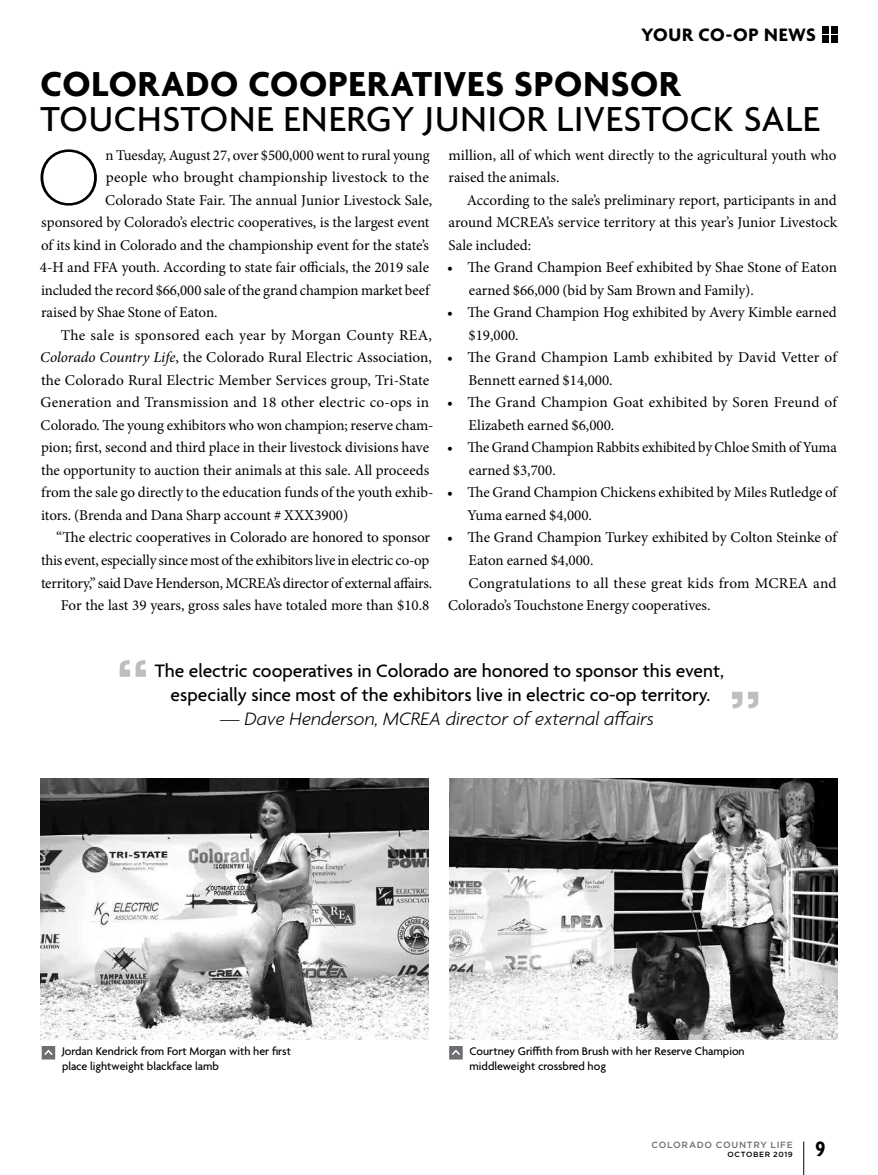
<style>
.page{position:relative;width:878px;height:1175px;background:#fff}
.page>*{position:absolute;margin:0;border:0;box-sizing:border-box;transform-origin:0 0}
.t1{font:100 85.5px "Agenda";color:#000}
.t2{font:500 37.5px "Agenda";letter-spacing:.015em;color:#000}
.t3{font:700 37.5px "Agenda";letter-spacing:.015em;color:#000}
.t4{font:700 condensed 22.5px "Agenda";color:#000}
.t5{font:500 19.5px/24px "Agenda";color:#000;text-align:center}
.t6{font:italic 300 19.5px "Agenda";color:#000}
.t7{font:700 19.5px "Agenda";letter-spacing:.03em;color:#000}
.t8{font:15px/22.5px "Minion Pro";color:#000}
.t9{font:500 12px/14.4px "Agenda";color:#000}
.t10{font:500 9px "Gotham HTF";letter-spacing:.075em;color:#6d6e71}
.t11{font:500 7.5px "Gotham HTF";letter-spacing:.085em;color:#000}
.s1{font-style:italic}
</style>
<div class="page">
<svg style="left:449px;top:1046px;width:13px;height:13px"></svg>
<svg style="left:42px;top:1046px;width:13px;height:13px"></svg>
<img style="left:40px;top:778px;width:389px;height:261px">
<img style="left:449px;top:778px;width:388px;height:261px">
<svg style="left:120px;top:660px;width:26px;height:17px"></svg>
<svg style="left:732px;top:691px;width:26px;height:17px"></svg>
<hr style="left:803px;top:1141px;width:1px;height:33px;background:#000">
<div style="left:830px;top:36px;width:7px;height:7px;background:#000"></div>
<div style="left:830px;top:26px;width:7px;height:7px;background:#000"></div>
<div style="left:821px;top:36px;width:7px;height:7px;background:#000"></div>
<div style="left:821px;top:26px;width:7px;height:7px;background:#000"></div>
<h3 class="t7" style="left:641px;top:24px;width:176px">YOUR CO-OP NEWS</h3>
<h2 class="t3" style="left:40px;top:64px;width:641px">COLORADO COOPERATIVES SPONSOR</h2>
<h2 class="t2" style="left:40px;top:99px;width:780px">TOUCHSTONE ENERGY JUNIOR LIVESTOCK SALE</h2>
<h1 class="t1" style="left:37px;top:131px;width:65px">O</h1>
<p class="t8" style="left:105px;top:144px;width:325px">n Tuesday, August 27, over $500,000 went to rural young</p>
<p class="t8" style="left:106px;top:166px;width:325px">people who brought championship livestock to the</p>
<p class="t8" style="left:105px;top:189px;width:329px">Colorado State Fair. The annual Junior Livestock Sale,</p>
<p class="t8" style="left:41px;top:211px;width:390px">sponsored by Colorado’s electric cooperatives, is the largest event</p>
<p class="t8" style="left:41px;top:234px;width:389px">of its kind in Colorado and the championship event for the state’s</p>
<p class="t8" style="left:40px;top:256px;width:391px">4-H and FFA youth. According to state fair officials, the 2019 sale</p>
<p class="t8" style="left:41px;top:279px;width:390px">included the record $66,000 sale of the grand champion market beef</p>
<p class="t8" style="left:41px;top:301px;width:178px">raised by Shae Stone of Eaton.</p>
<p class="t8" style="left:61px;top:324px;width:373px">The sale is sponsored each year by Morgan County REA,</p>
<p class="t8" style="left:40px;top:346px;width:393px"><span class="s1">Colorado Country Life</span>, the Colorado Rural Electric Association,</p>
<p class="t8" style="left:41px;top:369px;width:389px">the Colorado Rural Electric Member Services group, Tri-State</p>
<p class="t8" style="left:41px;top:391px;width:390px">Generation and Transmission and 18 other electric co-ops in</p>
<p class="t8" style="left:41px;top:414px;width:394px">Colorado. The young exhibitors who won champion; reserve cham-</p>
<p class="t8" style="left:41px;top:436px;width:389px">pion; first, second and third place in their livestock divisions have</p>
<p class="t8" style="left:41px;top:459px;width:389px">the opportunity to auction their animals at this sale. All proceeds</p>
<p class="t8" style="left:41px;top:481px;width:394px">from the sale go directly to the education funds of the youth exhib-</p>
<p class="t8" style="left:41px;top:504px;width:309px">itors. (Brenda and Dana Sharp account # XXX3900)</p>
<p class="t8" style="left:56px;top:526px;width:375px">“The electric cooperatives in Colorado are honored to sponsor</p>
<p class="t8" style="left:41px;top:549px;width:390px">this event, especially since most of the exhibitors live in electric co-op</p>
<p class="t8" style="left:41px;top:571px;width:392px">territory,” said Dave Henderson, MCREA’s director of external affairs.</p>
<p class="t8" style="left:61px;top:594px;width:370px">For the last 39 years, gross sales have totaled more than $10.8</p>
<p class="t8" style="left:448px;top:144px;width:389px">million, all of which went directly to the agricultural youth who raised the animals.</p>
<p class="t8" style="left:448px;top:189px;width:390px;text-align:justify;text-indent:18px">According to the sale’s preliminary report, participants in and around MCREA’s service territory at this year’s Junior Livestock Sale included:</p>
<p class="t8" style="left:469px;top:256px;width:369px;text-indent:-22px">• The Grand Champion Beef exhibited by Shae Stone of Eaton earned $66,000 (bid by Sam Brown and Family).</p>
<p class="t8" style="left:468px;top:301px;width:370px;text-indent:-21px">• The Grand Champion Hog exhibited by Avery Kimble earned $19,000.</p>
<p class="t8" style="left:468px;top:346px;width:370px;text-indent:-21px">• The Grand Champion Lamb exhibited by David Vetter of<br>Bennett earned $14,000.</p>
<p class="t8" style="left:468px;top:391px;width:370px;text-indent:-21px">• The Grand Champion Goat exhibited by Soren Freund of<br>Elizabeth earned $6,000.</p>
<p class="t8" style="left:469px;top:436px;width:369px;text-indent:-22px">• The Grand Champion Rabbits exhibited by Chloe Smith of Yuma earned $3,700.</p>
<p class="t8" style="left:467px;top:481px;width:371px;text-indent:-20px">• The Grand Champion Chickens exhibited by Miles Rutledge of<br>Yuma earned $4,000.</p>
<p class="t8" style="left:447px;top:526px;width:391px">• The Grand Champion Turkey exhibited by Colton Steinke of</p>
<p class="t8" style="left:468px;top:549px;width:126px">Eaton earned $4,000.</p>
<p class="t8" style="left:468px;top:571px;width:370px">Congratulations to all these great kids from MCREA and</p>
<p class="t8" style="left:448px;top:594px;width:264px">Colorado’s Touchstone Energy cooperatives.</p>
<h3 class="t5" style="left:155px;top:660px;width:570px">The electric cooperatives in Colorado are honored to sponsor this event, especially since most of the exhibitors live in electric co-op territory.</h3>
<h3 class="t6" style="left:220px;top:707px;width:435px">— Dave Henderson, MCREA director of external affairs</h3>
<p class="t9" style="left:62px;top:1044px;width:230px">Jordan Kendrick from Fort Morgan with her first place lightweight blackface lamb</p>
<p class="t9" style="left:469px;top:1044px;width:277px">Courtney Griffith from Brush with her Reserve Champion middleweight crossbred hog</p>
<p class="t10" style="left:651px;top:1140px;width:143px">COLORADO COUNTRY LIFE</p>
<p class="t11" style="left:727px;top:1150px;width:67px">OCTOBER 2019</p>
<h3 class="t4" style="left:815px;top:1136px;width:11px">9</h3>
</div>
